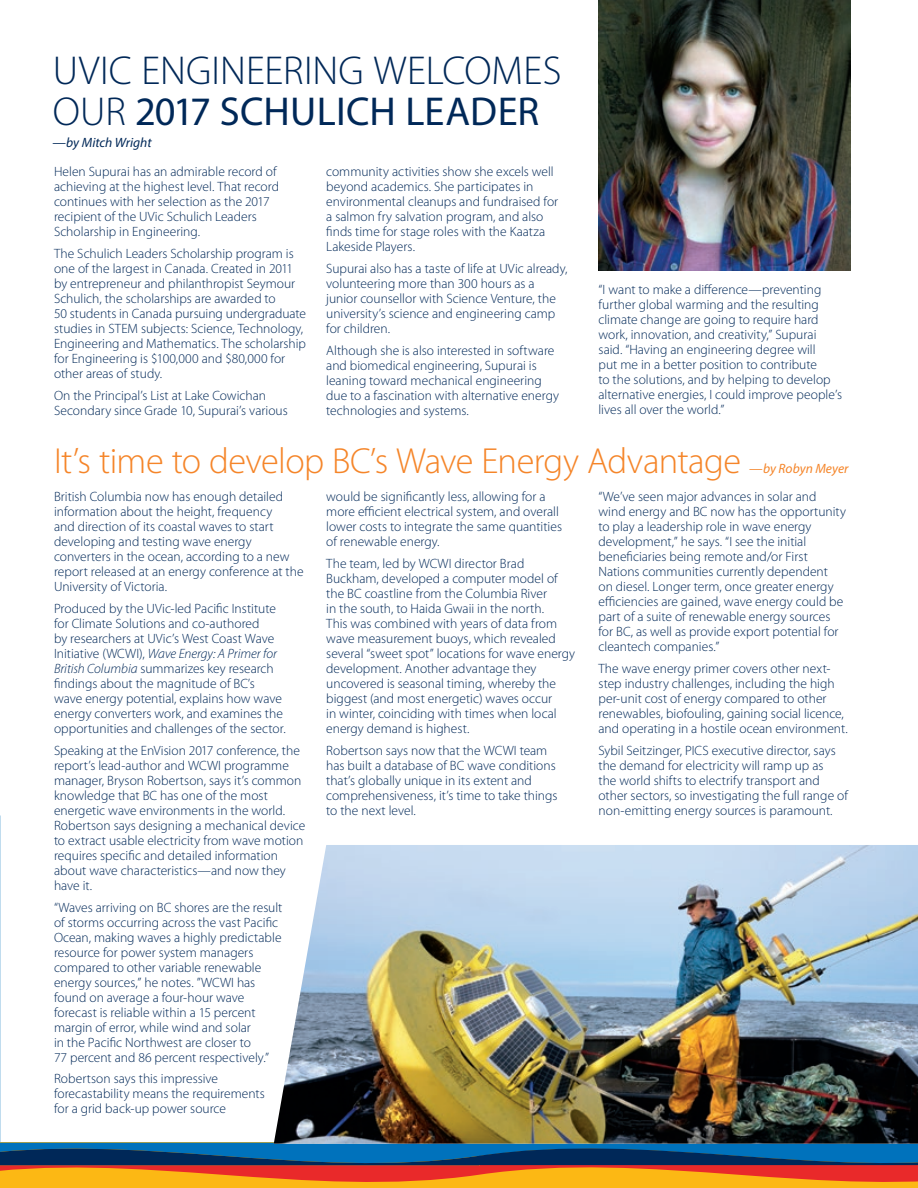
<style>
.page{position:relative;width:918px;height:1188px;background:#fff}
.page>*{position:absolute;margin:0;border:0;box-sizing:border-box;transform-origin:0 0}
.HeadCaps{font:300 40.5px/40.5px "Myriad Pro";letter-spacing:.005em;color:#002858}
.HeadLC{font:300 36.3px "Myriad Pro";letter-spacing:-.015em;color:#f58529}
.body_light{font:300 13.5px/15px "Myriad Pro";color:#002858}
.HeadCaps-2{font:italic 13.5px "Myriad Pro";color:#002858}
.HeadLC-2{font:italic 13.5px "Myriad Pro";color:#f58529}
.s1{font-weight:400}
.s2{font-style:italic}
</style>
<div class="page">
<svg style="left:0;top:1143px;width:918px;height:45px;background:#7e6853"></svg>
<img style="left:598px;top:0;width:252px;height:271px">
<img style="left:274px;top:845px;width:644px;height:299px">
<p class="HeadCaps" style="left:53px;top:51px;width:510px">UVIC ENGINEERING WELCOMES<br>OUR <span class="s1">2017 SCHULICH LEADER</span></p>
<p class="HeadCaps-2" style="left:52px;top:134px;width:101px">—by Mitch Wright</p>
<p class="body_light" style="left:54px;top:164px;width:227px">Helen Supurai has an admirable record of achieving at the highest level. That record continues with her selection as the 2017 recipient of the UVic Schulich Leaders Scholarship in Engineering.</p>
<p class="body_light" style="left:54px;top:246px;width:254px">The Schulich Leaders Scholarship program is one of the largest in Canada. Created in 2011 by entrepreneur and philanthropist Seymour Schulich, the scholarships are awarded to<br>50 students in Canada pursuing undergraduate studies in STEM subjects: Science, Technology, Engineering and Mathematics. The scholarship for Engineering is $100,000 and $80,000 for other areas of study.</p>
<p class="body_light" style="left:54px;top:388px;width:235px">On the Principal’s List at Lake Cowichan<br>Secondary since Grade 10, Supurai’s various</p>
<p class="body_light" style="left:326px;top:164px;width:234px">community activities show she excels well beyond academics. She participates in environmental cleanups and fundraised for a salmon fry salvation program, and also finds time for stage roles with the Kaatza Lakeside Players.</p>
<p class="body_light" style="left:326px;top:261px;width:243px">Supurai also has a taste of life at UVic already, volunteering more than 300 hours as a junior counsellor with Science Venture, the university’s science and engineering camp for children.</p>
<p class="body_light" style="left:326px;top:343px;width:234px">Although she is also interested in software and biomedical engineering, Supurai is leaning toward mechanical engineering due to a fascination with alternative energy technologies and systems.</p>
<p class="body_light" style="left:598px;top:283px;width:245px">“I want to make a difference—preventing further global warming and the resulting climate change are going to require hard work, innovation, and creativity,” Supurai said. “Having an engineering degree will<br>put me in a better position to contribute<br>to the solutions, and by helping to develop alternative energies, I could improve people’s lives all over the world.”</p>
<p class="HeadLC" style="left:54px;top:441px;width:689px">It’s time to develop BC’s Wave Energy Advantage</p>
<p class="HeadLC-2" style="left:749px;top:460px;width:101px">—by Robyn Meyer</p>
<p class="body_light" style="left:54px;top:490px;width:251px">British Columbia now has enough detailed information about the height, frequency<br>and direction of its coastal waves to start developing and testing wave energy converters in the ocean, according to a new report released at an energy conference at the University of Victoria.</p>
<p class="body_light" style="left:54px;top:601px;width:233px">Produced by the UVic-led Pacific Institute for Climate Solutions and co-authored<br>by researchers at UVic’s West Coast Wave Initiative (WCWI), <span class="s2">Wave Energy: A Primer for British Columbia</span> summarizes key research findings about the magnitude of BC’s wave energy potential, explains how wave energy converters work, and examines the opportunities and challenges of the sector.</p>
<p class="body_light" style="left:54px;top:743px;width:253px">Speaking at the EnVision 2017 conference, the report’s lead-author and WCWI programme manager, Bryson Robertson, says it’s common knowledge that BC has one of the most energetic wave environments in the world.<br>Robertson says designing a mechanical device to extract usable electricity from wave motion requires specific and detailed information about wave characteristics—and now they have it.</p>
<p class="body_light" style="left:54px;top:900px;width:230px">“Waves arriving on BC shores are the result of storms occurring across the vast Pacific Ocean, making waves a highly predictable resource for power system managers compared to other variable renewable energy sources,” he notes. ”WCWI has found on average a four-hour wave forecast is reliable within a 15 percent margin of error, while wind and solar<br>in the Pacific Northwest are closer to<br>77 percent and 86 percent respectively.”</p>
<p class="body_light" style="left:54px;top:1072px;width:212px">Robertson says this impressive forecastability means the requirements for a grid back-up power source</p>
<p class="body_light" style="left:326px;top:490px;width:237px">would be significantly less, allowing for a more efficient electrical system, and overall lower costs to integrate the same quantities of renewable energy.</p>
<p class="body_light" style="left:326px;top:556px;width:250px">The team, led by WCWI director Brad Buckham, developed a computer model of the BC coastline from the Columbia River<br>in the south, to Haida Gwaii in the north.<br>This was combined with years of data from wave measurement buoys, which revealed several “sweet spot” locations for wave energy development. Another advantage they uncovered is seasonal timing, whereby the biggest (and most energetic) waves occur<br>in winter, coinciding with times when local energy demand is highest.</p>
<p class="body_light" style="left:326px;top:743px;width:233px">Robertson says now that the WCWI team has built a database of BC wave conditions that’s globally unique in its extent and comprehensiveness, it’s time to take things to the next level.</p>
<p class="body_light" style="left:598px;top:490px;width:249px">“We’ve seen major advances in solar and wind energy and BC now has the opportunity to play a leadership role in wave energy development,” he says. “I see the initial beneficiaries being remote and/or First Nations communities currently dependent<br>on diesel. Longer term, once greater energy efficiencies are gained, wave energy could be part of a suite of renewable energy sources for BC, as well as provide export potential for cleantech companies.”</p>
<p class="body_light" style="left:598px;top:661px;width:251px">The wave energy primer covers other next&shy;step industry challenges, including the high per-unit cost of energy compared to other renewables, biofouling, gaining social licence, and operating in a hostile ocean environment.</p>
<p class="body_light" style="left:598px;top:743px;width:251px">Sybil Seitzinger, PICS executive director, says the demand for electricity will ramp up as<br>the world shifts to electrify transport and other sectors, so investigating the full range of non-emitting energy sources is paramount.</p>
</div>
